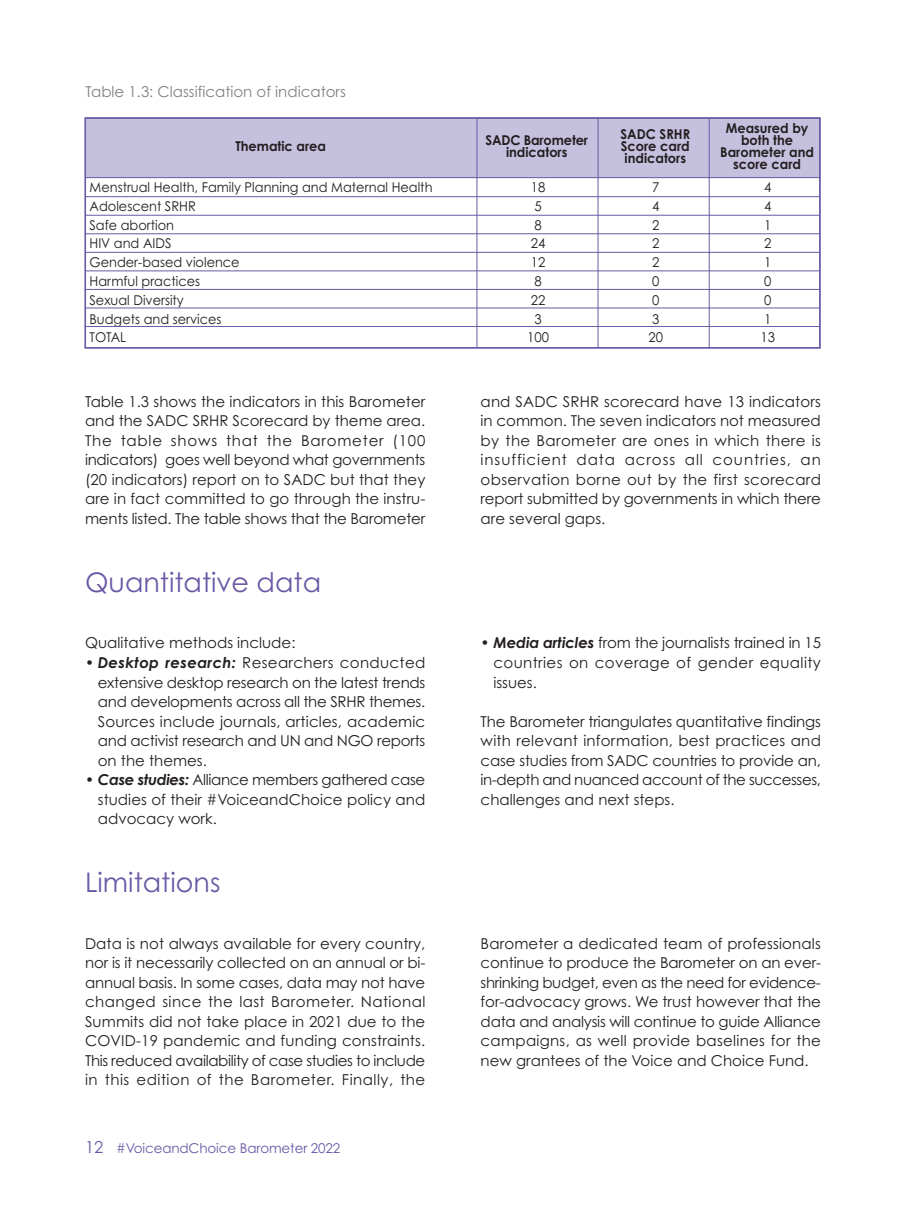
<style>
.page{position:relative;width:906px;height:1217px;background:#fff}
.page>*{position:absolute;margin:0;border:0;box-sizing:border-box;transform-origin:0 0}
.t1{font:27px "Century Gothic";color:#6b59a6}
.t2{font:15px/19.5px "Century Gothic";color:#231f20;text-align:justify}
.t3{font:15px "Century Gothic";color:#808285}
.t4{font:13.5px/18.8px "Century Gothic";color:#231f20;scale:.96 1}
.t5{font:700 13.5px/12.1px "Century Gothic";color:#231f20;text-align:center;scale:.96 1}
.t6{font:13.5px/18.8px "Century Gothic";color:#231f20}
.t7{font:13.5px "Century Gothic";letter-spacing:-.01em;color:#6b59a6}
.s1{font-weight:700;font-style:italic}
.s2{font-size:16.5px}
</style>
<div class="page">
<div style="left:85px;top:118px;width:735px;height:60px;background:#c6c0df"></div>
<div style="left:85px;top:117px;width:735px;height:231px;border:1px solid #6b59a6"></div>
<hr style="left:85px;top:177px;width:735px;height:1px;background:#6b59a6">
<hr style="left:85px;top:252px;width:735px;height:1px;background:#6b59a6">
<hr style="left:709px;top:118px;width:1px;height:230px;background:#6b59a6">
<hr style="left:598px;top:118px;width:1px;height:230px;background:#6b59a6">
<hr style="left:476px;top:118px;width:1px;height:230px;background:#6b59a6">
<hr style="left:85px;top:196px;width:735px;height:1px;background:#6b59a6">
<hr style="left:85px;top:215px;width:735px;height:1px;background:#6b59a6">
<hr style="left:85px;top:233px;width:735px;height:1px;background:#6b59a6">
<hr style="left:85px;top:270px;width:735px;height:1px;background:#6b59a6">
<hr style="left:85px;top:289px;width:735px;height:1px;background:#6b59a6">
<hr style="left:85px;top:307px;width:735px;height:1px;background:#6b59a6">
<hr style="left:85px;top:326px;width:735px;height:1px;background:#6b59a6">
<p class="t3" style="left:85px;top:86px;width:262px">Table 1.3: Classification of indicators</p>
<p class="t5" style="left:485px;top:135px;width:108px">SADC Barometer indicators</p>
<p class="t5" style="left:620px;top:129px;width:74px;text-align:justify">SADC SRHR Score card indicators</p>
<p class="t5" style="left:720px;top:123px;width:99px">Measured by both the<br>Barometer and score card</p>
<p class="t6" style="left:648px;top:179px;width:16px">7<br>4<br>2<br>2<br>2<br>0<br>0<br>3<br>20</p>
<p class="t5" style="left:235px;top:141px;width:96px">Thematic area</p>
<p class="t4" style="left:90px;top:179px;width:359px">Menstrual Health, Family Planning and Maternal Health<br>Adolescent SRHR<br>Safe abortion<br>HIV and AIDS<br>Gender-based violence<br>Harmful practices<br>Sexual Diversity<br>Budgets and services<br>TOTAL</p>
<p class="t6" style="left:760px;top:179px;width:16px">4<br>4<br>1<br>2<br>1<br>0<br>0<br>1<br>13</p>
<p class="t6" style="left:527px;top:179px;width:23px;text-align:center">18<br>5<br>8<br>24<br>12<br>8<br>22<br>3<br>100</p>
<p class="t2" style="left:85px;top:393px;width:342px">Table 1.3 shows the indicators in this Barometer and the SADC SRHR Scorecard by theme area.<br>The table shows that the Barometer (100 indicators) goes well beyond what governments (20 indicators) report on to SADC but that they are in fact committed to go through the instru&shy;ments listed. The table shows that the Barometer</p>
<p class="t2" style="left:480px;top:393px;width:342px">and SADC SRHR scorecard have 13 indicators in common. The seven indicators not measured by the Barometer are ones in which there is insufficient data across all countries, an observation borne out by the first scorecard report submitted by governments in which there are several gaps.</p>
<h1 class="t1" style="left:85px;top:571px;width:238px">Quantitative data</h1>
<p class="t2" style="left:85px;top:634px;width:212px">Qualitative methods include:</p>
<p class="t2" style="left:98px;top:654px;width:329px;text-indent:-13px">• <span class="s1">Desktop research:</span> Researchers conducted extensive desktop research on the latest trends and developments across all the SRHR themes.<br>Sources include journals, articles, academic and activist research and UN and NGO reports on the themes.</p>
<p class="t2" style="left:98px;top:771px;width:329px;text-indent:-13px">• <span class="s1">Case studies:</span> Alliance members gathered case studies of their #VoiceandChoice policy and advocacy work.</p>
<h1 class="t1" style="left:85px;top:871px;width:137px">Limitations</h1>
<p class="t2" style="left:493px;top:634px;width:329px;text-indent:-13px">• <span class="s1">Media articles</span> from the journalists trained in 15 countries on coverage of gender equality issues.</p>
<p class="t2" style="left:480px;top:712px;width:342px">The Barometer triangulates quantitative findings with relevant information, best practices and case studies from SADC countries to provide an, in-depth and nuanced account of the successes, challenges and next steps.</p>
<p class="t2" style="left:85px;top:934px;width:342px">Data is not always available for every country, nor is it necessarily collected on an annual or bi&shy;annual basis. In some cases, data may not have changed since the last Barometer. National Summits did not take place in 2021 due to the COVID-19 pandemic and funding constraints.<br>This reduced availability of case studies to include in this edition of the Barometer. Finally, the</p>
<p class="t2" style="left:480px;top:934px;width:342px">Barometer a dedicated team of professionals continue to produce the Barometer on an ever&shy;shrinking budget, even as the need for evidence&shy;for-advocacy grows. We trust however that the data and analysis will continue to guide Alliance campaigns, as well provide baselines for the new grantees of the Voice and Choice Fund.</p>
<p class="t7" style="left:85px;top:1142px;width:257px"><span class="s2">12</span> #VoiceandChoice Barometer 2022</p>
</div>
